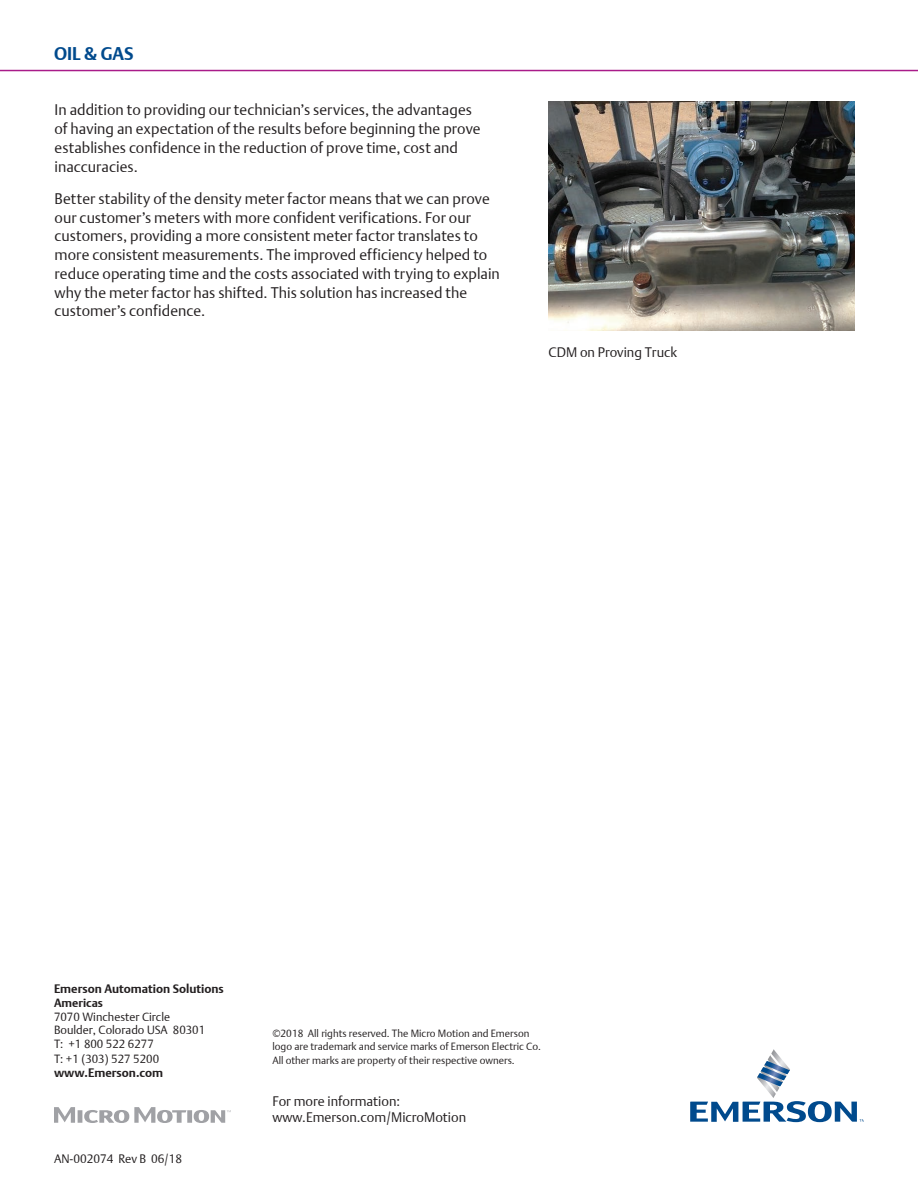
<style>
.page{position:relative;width:918px;height:1188px;background:#fff}
.page>*{position:absolute;margin:0;border:0;box-sizing:border-box;transform-origin:0 0}
.t1{font:18px "DTL Argo T Bold";color:#004a8d}
.t2{font:15px/18.8px "DTL Argo T Light";letter-spacing:.005em;color:#231f20}
.t3{font:13.5px "DTL Argo T Light";color:#231f20}
.t4{font:12px "DTL Argo T Bold";color:#231f20}
.t5{font:12px "DTL Argo T Light";color:#231f20}
.t6{font:11.7px/13.8px "DTL Argo T Light";color:#231f20}
.t7{font:10.2px/13.2px "DTL Argo T Light";color:#231f20}
.s1{font-family:"DTL Argo T Bold"}
</style>
<div class="page">
<svg style="left:690px;top:1049px;width:174px;height:73px"></svg>
<svg style="left:54px;top:1107px;width:177px;height:16px"></svg>
<hr style="left:0;top:70px;width:918px;height:1px;background:#a91c89">
<img style="left:549px;top:101px;width:305px;height:229px">
<p class="t1" style="left:54px;top:43px;width:81px">OIL &amp; GAS</p>
<p class="t2" style="left:55px;top:101px;width:427px">In addition to providing our technician’s services, the advantages of having an expectation of the results before beginning the prove establishes confidence in the reduction of prove time, cost and inaccuracies.</p>
<p class="t2" style="left:55px;top:189px;width:447px">Better stability of the density meter factor means that we can prove our customer’s meters with more confident verifications. For our customers, providing a more consistent meter factor translates to more consistent measurements. The improved efficiency helped to reduce operating time and the costs associated with trying to explain why the meter factor has shifted. This solution has increased the customer’s confidence.</p>
<p class="t3" style="left:549px;top:345px;width:130px">CDM on Proving Truck</p>
<p class="t4" style="left:54px;top:981px;width:171px">Emerson Automation Solutions</p>
<p class="t6" style="left:54px;top:996px;width:153px"><span class="s1">Americas<br></span>7070 Winchester Circle<br>Boulder, Colorado USA 80301</p>
<p class="t6" style="left:54px;top:1037px;width:101px">T: +1 800 522 6277</p>
<p class="t6" style="left:54px;top:1052px;width:107px">T: +1 (303) 527 5200</p>
<p class="t4" style="left:54px;top:1066px;width:111px">www.Emerson.com</p>
<p class="t5" style="left:54px;top:1152px;width:130px">AN-002074 Rev B 06/18</p>
<p class="t7" style="left:272px;top:1027px;width:270px">©2018 All rights reserved. The Micro Motion and Emerson logo are trademark and service marks of Emerson Electric Co.<br>All other marks are property of their respective owners.</p>
<p class="t3" style="left:272px;top:1093px;width:129px">For more information:</p>
<p class="t3" style="left:272px;top:1110px;width:195px">www.Emerson.com/MicroMotion</p>
</div>
